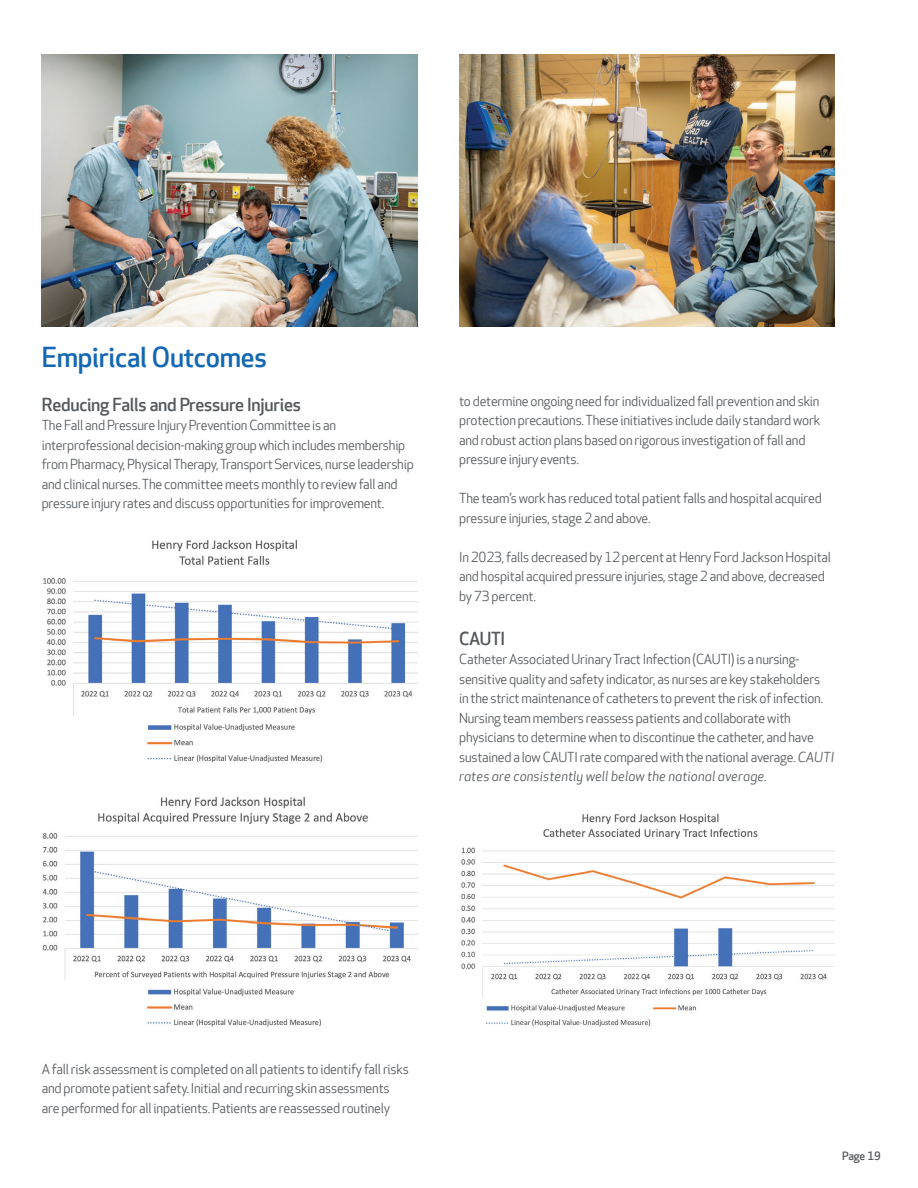
<style>
.page{position:relative;width:918px;height:1188px;background:#fff}
.page>*{position:absolute;margin:0;border:0;box-sizing:border-box;transform-origin:0 0}
.t1{font:500 27px "Apex New";letter-spacing:-.01em;color:#1468b3}
.t2{font:500 17.7px "Apex New";letter-spacing:-.015em;color:#55595c}
.t3{font:13.35px/19.5px "Apex New";letter-spacing:-.015em;color:#55595c}
.t4{font:500 11.25px "Apex New";letter-spacing:-.01em;color:#55595c}
.s1{font-style:italic}
</style>
<div class="page">
<img style="left:459px;top:54px;width:376px;height:273px">
<img style="left:43px;top:539px;width:374px;height:224px">
<img style="left:42px;top:796px;width:375px;height:231px">
<img style="left:461px;top:813px;width:373px;height:214px">
<img style="left:42px;top:54px;width:375px;height:273px">
<h1 class="t1" style="left:42px;top:342px;width:227px">Empirical Outcomes</h1>
<h2 class="t2" style="left:42px;top:394px;width:261px">Reducing Falls and Pressure Injuries</h2>
<p class="t3" style="left:42px;top:416px;width:374px">The Fall and Pressure Injury Prevention Committee is an interprofessional decision-making group which includes membership from Pharmacy, Physical Therapy, Transport Services, nurse leadership and clinical nurses. The committee meets monthly to review fall and pressure injury rates and discuss opportunities for improvement.</p>
<p class="t3" style="left:459px;top:392px;width:363px">to determine ongoing need for individualized fall prevention and skin protection precautions. These initiatives include daily standard work and robust action plans based on rigorous investigation of fall and pressure injury events.</p>
<p class="t3" style="left:459px;top:489px;width:364px">The team’s work has reduced total patient falls and hospital acquired pressure injuries, stage 2 and above.</p>
<p class="t3" style="left:459px;top:548px;width:373px">In 2023, falls decreased by 12 percent at Henry Ford Jackson Hospital and hospital acquired pressure injuries, stage 2 and above, decreased by 73 percent.</p>
<h2 class="t2" style="left:459px;top:628px;width:48px">CAUTI</h2>
<p class="t3" style="left:459px;top:650px;width:377px">Catheter Associated Urinary Tract Infection (CAUTI) is a nursing&shy;sensitive quality and safety indicator, as nurses are key stakeholders<br>in the strict maintenance of catheters to prevent the risk of infection.<br>Nursing team members reassess patients and collaborate with physicians to determine when to discontinue the catheter, and have sustained a low CAUTI rate compared with the national average. <span class="s1">CAUTI rates are consistently well below the national average.</span></p>
<p class="t3" style="left:42px;top:1060px;width:369px">A fall risk assessment is completed on all patients to identify fall risks and promote patient safety. Initial and recurring skin assessments are performed for all inpatients. Patients are reassessed routinely</p>
<p class="t4" style="left:842px;top:1149px;width:40px">Page 19</p>
</div>
